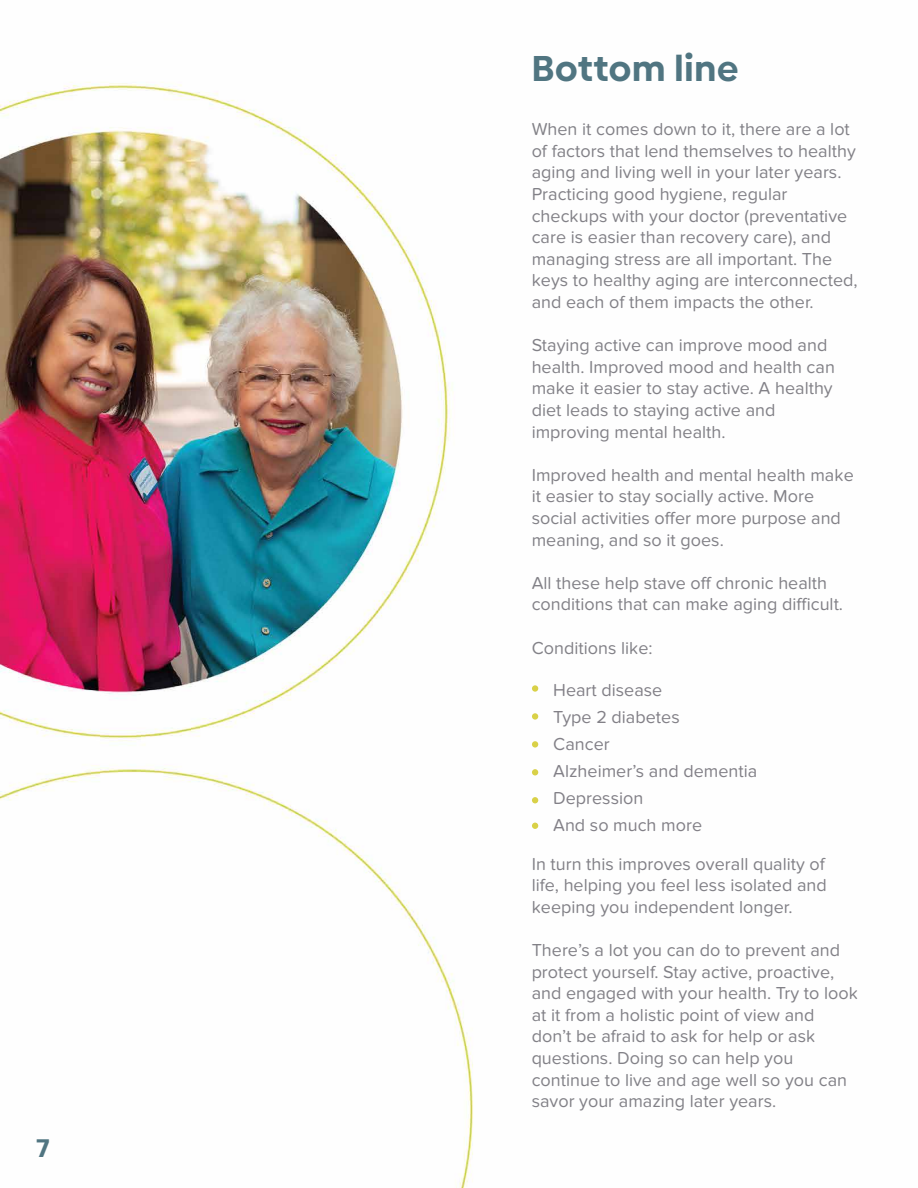
<style>
.page{position:relative;width:918px;height:1188px;background:#fff}
.page>*{position:absolute;margin:0;border:0;box-sizing:border-box;transform-origin:0 0}
.t1{font:700 36px "Biennale";letter-spacing:.025em;color:#507581}
.t2{font:700 25.5px "Biennale";color:#507581}
.t3{font:18px/21.6px "Proxima Nova Soft";color:#828187}
.t4{font:18px/27px "Proxima Nova Soft";color:#828087}
</style>
<div class="page">
<img style="left:0;top:82px;width:539px;height:1106px">
<div style="left:532px;top:685px;width:6px;height:7px;background:#d9d148;border-radius:50%"></div>
<div style="left:532px;top:713px;width:6px;height:7px;background:#d9d148;border-radius:50%"></div>
<div style="left:532px;top:741px;width:6px;height:7px;background:#d9d148;border-radius:50%"></div>
<svg style="left:532px;top:769px;width:6px;height:6px"></svg>
<svg style="left:532px;top:797px;width:6px;height:6px"></svg>
<svg style="left:532px;top:823px;width:6px;height:6px"></svg>
<h2 class="t2" style="left:36px;top:1132px;width:15px">7</h2>
<h1 class="t1" style="left:532px;top:45px;width:208px">Bottom line</h1>
<p class="t3" style="left:532px;top:119px;width:327px">When it comes down to it, there are a lot of factors that lend themselves to healthy aging and living well in your later years.<br>Practicing good hygiene, regular checkups with your doctor (preventative care is easier than recovery care), and managing stress are all important. The keys to healthy aging are interconnected, and each of them impacts the other.</p>
<p class="t3" style="left:532px;top:335px;width:305px">Staying active can improve mood and health. Improved mood and health can make it easier to stay active. A healthy diet leads to staying active and improving mental health.</p>
<p class="t3" style="left:532px;top:464px;width:324px">Improved health and mental health make it easier to stay socially active. More social activities offer more purpose and meaning, and so it goes.</p>
<p class="t3" style="left:532px;top:572px;width:313px">All these help stave off chronic health conditions that can make aging difficult.</p>
<p class="t3" style="left:532px;top:637px;width:122px">Conditions like:</p>
<p class="t4" style="left:553px;top:677px;width:206px">Heart disease<br>Type 2 diabetes<br>Cancer<br>Alzheimer’s and dementia<br>Depression<br>And so much more</p>
<p class="t3" style="left:532px;top:853px;width:297px;text-align:justify">In turn this improves overall quality of life, helping you feel less isolated and keeping you independent longer.</p>
<p class="t3" style="left:532px;top:939px;width:328px">There’s a lot you can do to prevent and protect yourself. Stay active, proactive, and engaged with your health. Try to look at it from a holistic point of view and don’t be afraid to ask for help or ask questions. Doing so can help you continue to live and age well so you can savor your amazing later years.</p>
</div>
